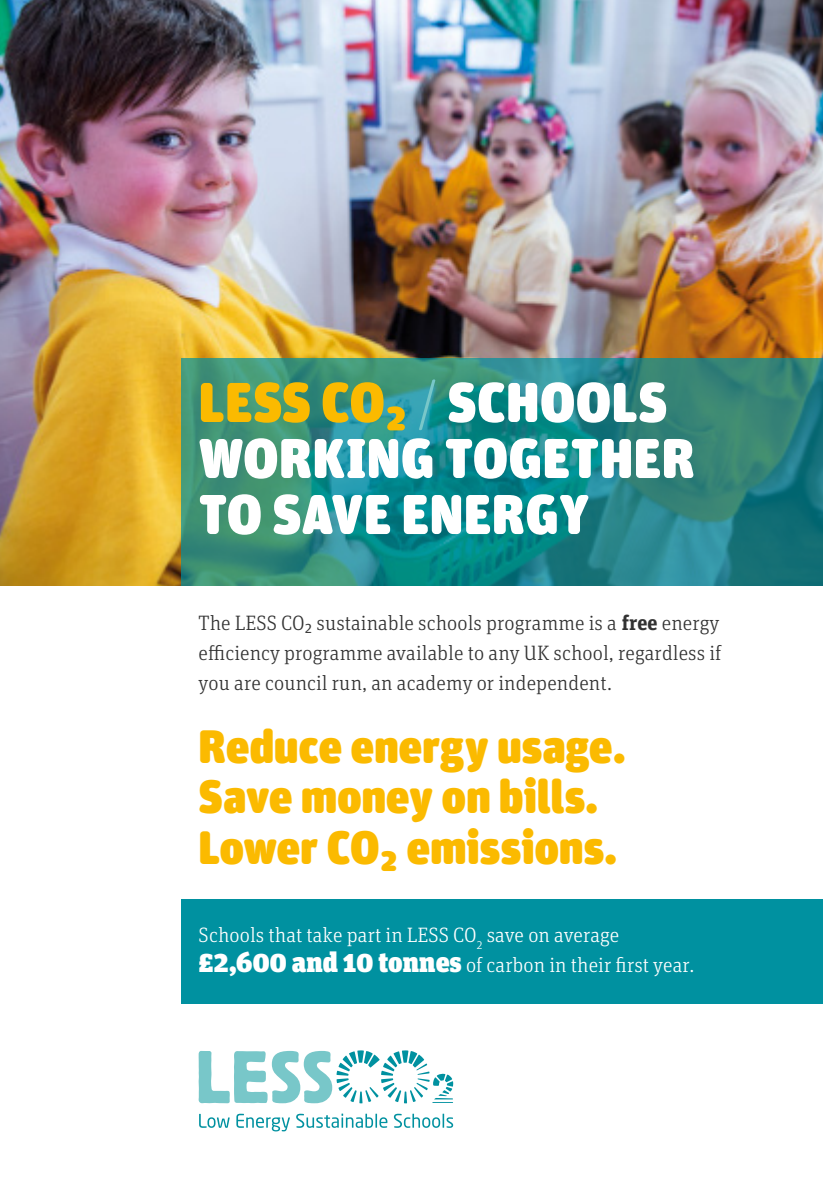
<style>
.page{position:relative;width:823px;height:1191px;background:#fff}
.page>*{position:absolute;margin:0;border:0;box-sizing:border-box;transform-origin:0 0}
.hero-heading___DESKT{font:900 56px/56px "Unit Rounded Pro";letter-spacing:.01em;color:#fff}
.large-home-statement{font:900 46.8px "Unit Rounded Pro";letter-spacing:.005em;color:#fbba00}
.body__20_8_32pt{font:300 20.8px/30px "Unit Slab Pro";letter-spacing:.005em;color:#323232;text-align:justify}
.body__20_8_32pt-2{font:300 20.8px/30px "Unit Slab Pro";letter-spacing:.005em;color:#fff}
.s1{color:#fbba00}
.s2{font-weight:300;color:#78c7c9}
.s3{font-weight:700}
.s4{font-weight:900;font-size:28px}
</style>
<div class="page">
<div style="left:181px;top:899px;width:641px;height:104px;background:#0091a0"></div>
<img style="left:0;top:0;width:822px;height:585px">
<svg style="left:181px;top:358px;width:641px;height:227px;background:#258882"></svg>
<svg style="left:198px;top:1050px;width:255px;height:53px"></svg>
<svg style="left:199px;top:1113px;width:30px;height:14px"></svg>
<svg style="left:236px;top:1113px;width:54px;height:18px"></svg>
<svg style="left:296px;top:1113px;width:91px;height:14px"></svg>
<svg style="left:393px;top:1113px;width:60px;height:14px"></svg>
<p class="hero-heading___DESKT" style="left:198px;top:374px;width:497px"><span class="s1">LESS CO₂</span> <span class="s2">/</span> SCHOOLS<br>WORKING TOGETHER<br>TO SAVE ENERGY</p>
<p class="body__20_8_32pt" style="left:198px;top:607px;width:524px">The LESS CO₂ sustainable schools programme is a <span class="s3">free</span> energy efficiency programme available to any UK school, regardless if you are council run, an academy or independent.</p>
<p class="large-home-statement" style="left:198px;top:717px;width:428px">Reduce energy usage.</p>
<p class="large-home-statement" style="left:198px;top:767px;width:400px">Save money on bills.</p>
<p class="large-home-statement" style="left:198px;top:818px;width:420px">Lower CO₂ emissions.</p>
<p class="body__20_8_32pt-2" style="left:198px;top:919px;width:497px">Schools that take part in LESS CO<sub>2</sub> save on average <span class="s4">£2,600 and 10 tonnes</span> of carbon in their first year.</p>
</div>
